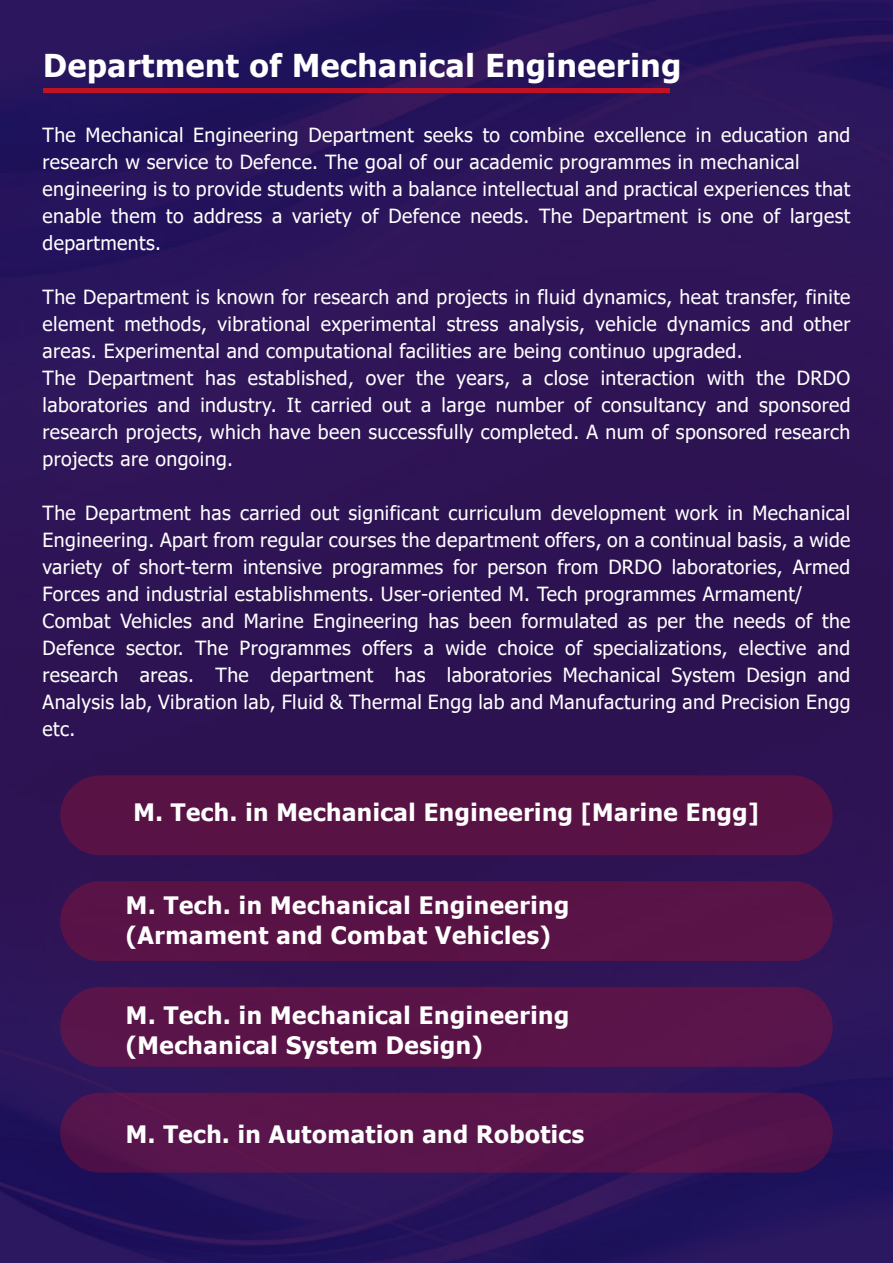
<style>
.page{position:relative;width:893px;height:1263px;background:#fff}
.page>*{position:absolute;margin:0;border:0;box-sizing:border-box;transform-origin:0 0}
.t1{font:700 31.5px "Tahoma";letter-spacing:.02em;color:#fff}
.t2{font:700 24px/30px "Tahoma";letter-spacing:.025em;color:#fff}
.t3{font:19.5px/27px "Tahoma";letter-spacing:.02em;color:#fff}
</style>
<div class="page">
<img style="left:0;top:0;width:893px;height:1263px">
<div style="left:60px;top:775px;width:773px;height:80px;background:#581243;border-radius:40px"></div>
<div style="left:60px;top:881px;width:773px;height:80px;background:#591346;border-radius:40px"></div>
<div style="left:60px;top:987px;width:773px;height:80px;background:#5a1448;border-radius:40px"></div>
<div style="left:60px;top:1092px;width:773px;height:80px;background:#59144b;border-radius:40px"></div>
<div style="left:43px;top:88px;width:627px;height:5px;background:#c11224"></div>
<h1 class="t1" style="left:43px;top:43px;width:639px">Department of Mechanical Engineering</h1>
<p class="t3" style="left:43px;top:123px;width:809px">The Mechanical Engineering Department seeks to combine excellence in education and research w service to Defence. The goal of our academic programmes in mechanical engineering is to provide students with a balance intellectual and practical experiences that enable them to address a variety of Defence needs. The Department is one of largest departments.</p>
<p class="t3" style="left:43px;top:285px;width:809px">The Department is known for research and projects in fluid dynamics, heat transfer, finite element methods, vibrational experimental stress analysis, vehicle dynamics and other areas. Experimental and computational facilities are being continuo upgraded.<br>The Department has established, over the years, a close interaction with the DRDO laboratories and industry. It carried out a large number of consultancy and sponsored research projects, which have been successfully completed. A num of sponsored research projects are ongoing.</p>
<p class="t3" style="left:43px;top:501px;width:810px">The Department has carried out significant curriculum development work in Mechanical Engineering. Apart from regular courses the department offers, on a continual basis, a wide variety of short-term intensive programmes for person from DRDO laboratories, Armed Forces and industrial establishments. User-oriented M. Tech programmes Armament/ Combat Vehicles and Marine Engineering has been formulated as per the needs of the Defence sector. The Programmes offers a wide choice of specializations, elective and research areas. The department has laboratories Mechanical System Design and Analysis lab, Vibration lab, Fluid &amp; Thermal Engg lab and Manufacturing and Precision Engg etc.</p>
<p class="t2" style="left:134px;top:798px;width:627px">M. Tech. in Mechanical Engineering [Marine Engg]</p>
<p class="t2" style="left:126px;top:891px;width:445px">M. Tech. in Mechanical Engineering (Armament and Combat Vehicles)</p>
<p class="t2" style="left:126px;top:1001px;width:445px">M. Tech. in Mechanical Engineering (Mechanical System Design)</p>
<p class="t2" style="left:126px;top:1120px;width:460px">M. Tech. in Automation and Robotics</p>
</div>
